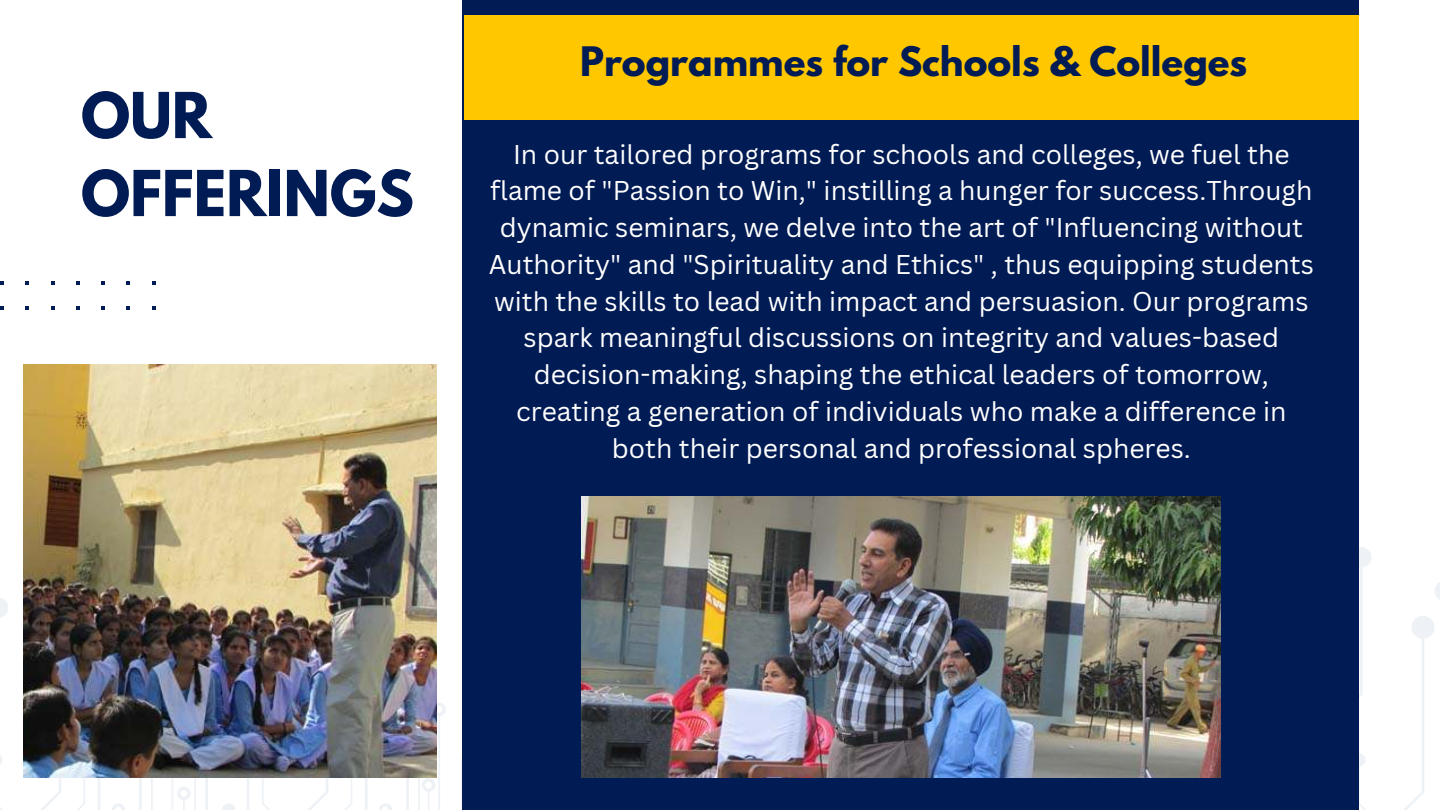
<style>
.page{position:relative;width:1440px;height:810px;background:#fff}
.page>*{position:absolute;margin:0;border:0;box-sizing:border-box;transform-origin:0 0}
.t1{font:700 56px/78px "League Spartan";color:#011b54}
.t2{font:700 36px "League Spartan";color:#011b54}
.t3{font:26.4px/36.8px "Canva Sans";color:#fff;text-align:center}
</style>
<div class="page">
<svg style="left:0;top:598px;width:8px;height:212px"></svg>
<svg style="left:41px;top:778px;width:229px;height:32px"></svg>
<svg style="left:308px;top:463px;width:155px;height:347px"></svg>
<div style="left:435px;top:706px;width:7px;height:7px;background:#fff;border-radius:50%"></div>
<svg style="left:1359px;top:547px;width:12px;height:263px"></svg>
<svg style="left:1404px;top:582px;width:36px;height:228px"></svg>
<div style="left:884px;top:0;width:475px;height:810px;background:#011b54"></div>
<div style="left:463px;top:0;width:449px;height:810px;background:#011b54"></div>
<div style="left:464px;top:15px;width:895px;height:105px;background:#ffc700"></div>
<svg style="left:0;top:281px;width:4px;height:4px"></svg>
<svg style="left:0;top:306px;width:4px;height:4px"></svg>
<svg style="left:25px;top:281px;width:4px;height:4px"></svg>
<svg style="left:25px;top:306px;width:4px;height:4px"></svg>
<svg style="left:51px;top:281px;width:4px;height:4px"></svg>
<svg style="left:51px;top:306px;width:4px;height:4px"></svg>
<svg style="left:76px;top:281px;width:4px;height:4px"></svg>
<svg style="left:76px;top:306px;width:4px;height:4px"></svg>
<svg style="left:101px;top:281px;width:4px;height:4px"></svg>
<svg style="left:101px;top:306px;width:4px;height:4px"></svg>
<svg style="left:127px;top:281px;width:3px;height:4px"></svg>
<svg style="left:127px;top:306px;width:3px;height:4px"></svg>
<svg style="left:152px;top:281px;width:4px;height:4px"></svg>
<svg style="left:152px;top:306px;width:4px;height:4px"></svg>
<img style="left:24px;top:365px;width:413px;height:413px">
<img style="left:582px;top:496px;width:639px;height:282px">
<h1 class="t1" style="left:81px;top:76px;width:334px">OUR<br>OFFERINGS</h1>
<h2 class="t2" style="left:580px;top:34px;width:669px">Programmes for Schools &amp; Colleges</h2>
<p class="t3" style="left:489px;top:136px;width:827px">In our tailored programs for schools and colleges, we fuel the flame of "Passion to Win," instilling a hunger for success.Through dynamic seminars, we delve into the art of "Influencing without Authority" and "Spirituality and Ethics" , thus equipping students with the skills to lead with impact and persuasion. Our programs spark meaningful discussions on integrity and values-based decision-making, shaping the ethical leaders of tomorrow, creating a generation of individuals who make a difference in both their personal and professional spheres.</p>
</div>
